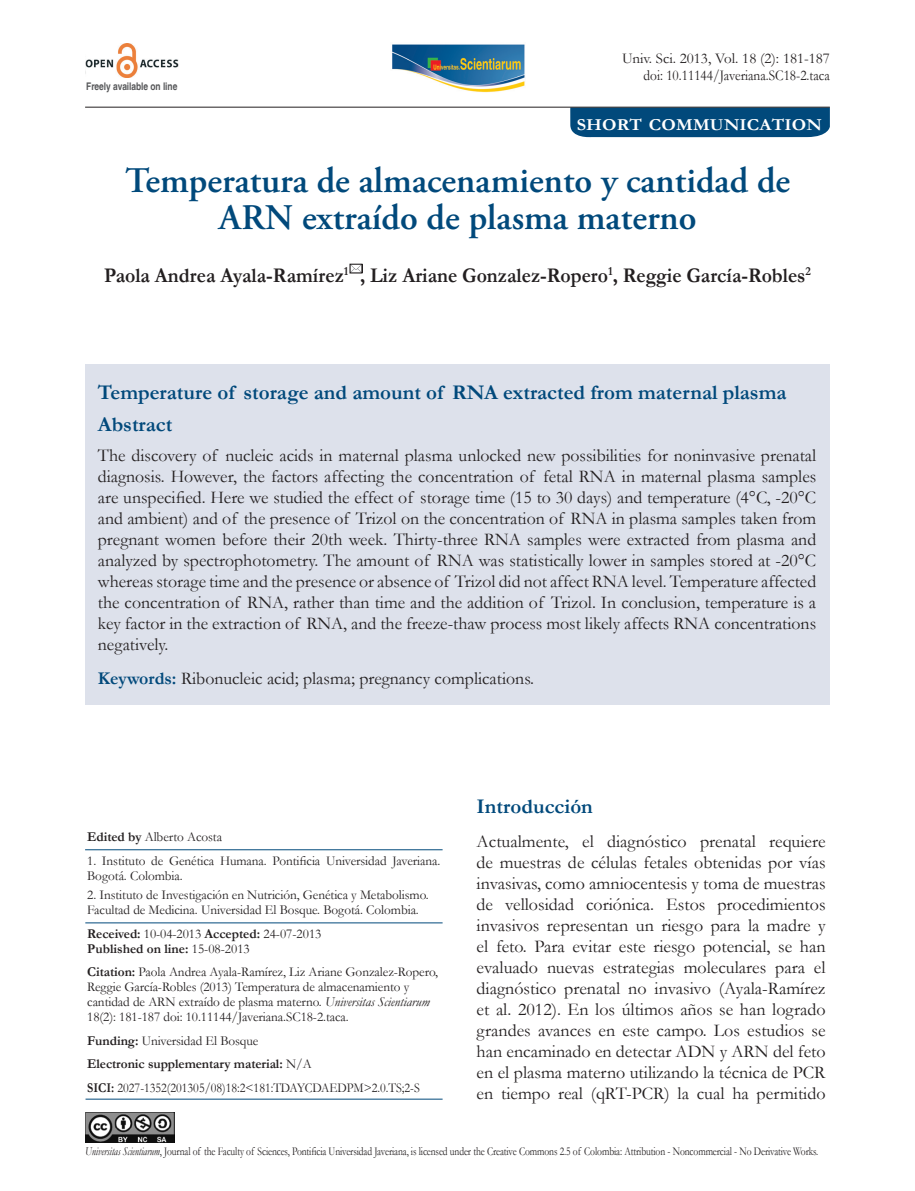
<style>
.page{position:relative;width:915px;height:1191px;background:#fff}
.page>*{position:absolute;margin:0;border:0;box-sizing:border-box;transform-origin:0 0}
.t1{font:600 36px/37.5px "Adobe Garamond Pro";color:#01497b;text-align:center}
.t2{font:700 21px/32px "Garamond";color:#01497b}
.t3{font:700 21px "Garamond";color:#231f20;scale:.94 1}
.t4{font:18px/21px "Garamond";color:#231f20;text-align:justify}
.t5{font:700 16.8px "Garamond";letter-spacing:.005em;color:#fff;scale:1.09 1}
.t6{font:15px/16.5px "Garamond";color:#231f20;text-align:right}
.t7{font:13.5px/15px "Garamond";letter-spacing:-.005em;color:#231f20}
.t8{font:700 13.5px/15px "Garamond";color:#231f20}
.t9{font:12px "Garamond";letter-spacing:-.01em;color:#231f20;scale:.8 1}
.t10{font:700 10.5px "Helvetica";letter-spacing:-.005em;color:#57585a;scale:.8 1}
.s1{font-weight:700;color:#01497b}
.s2{font-weight:700}
.s3{font-weight:400}
.s4{font-style:italic}
</style>
<div class="page">
<div style="left:570px;top:108px;width:259px;height:30px;background:#01497b"></div>
<img style="left:85px;top:1112px;width:90px;height:30px">
<div style="left:85px;top:364px;width:743px;height:341px;background:#dde1eb"></div>
<hr style="left:85px;top:849px;width:357px;height:1px;background:#01497b">
<hr style="left:85px;top:107px;width:744px;height:1px;background:#231f20">
<img style="left:392px;top:44px;width:133px;height:49px">
<img style="left:85px;top:44px;width:93px;height:33px">
<hr style="left:85px;top:922px;width:357px;height:1px;background:#01497b">
<hr style="left:85px;top:1098px;width:357px;height:1px;background:#01497b">
<svg style="left:351px;top:266px;width:9px;height:5px"></svg>
<div style="left:349px;top:264px;width:13px;height:9px;border:1px solid #231f20"></div>
<p class="t10" style="left:86px;top:80px;width:115px">Freely available on line</p>
<p class="t6" style="left:621px;top:50px;width:209px">Univ. Sci. 2013, Vol. 18 (2): 181-187 doi: 10.11144/Javeriana.SC18-2.taca</p>
<p class="t5" style="left:576px;top:113px;width:226px">short communication</p>
<h1 class="t1" style="left:125px;top:162px;width:666px">Temperatura de almacenamiento y cantidad de<br>ARN extraído de plasma materno</h1>
<p class="t3" style="left:104px;top:261px;width:753px">Paola Andrea Ayala-Ramírez<sup>1</sup> , Liz Ariane Gonzalez-Ropero<sup>1</sup>, Reggie García-Robles<sup>2</sup></p>
<p class="t2" style="left:98px;top:376px;width:690px">Temperature of storage and amount of RNA extracted from maternal plasma<br>Abstract</p>
<p class="t4" style="left:98px;top:444px;width:719px">The discovery of nucleic acids in maternal plasma unlocked new possibilities for noninvasive prenatal diagnosis. However, the factors affecting the concentration of fetal RNA in maternal plasma samples are unspecified. Here we studied the effect of storage time (15 to 30 days) and temperature (4°C, -20°C and ambient) and of the presence of Trizol on the concentration of RNA in plasma samples taken from pregnant women before their 20th week. Thirty-three RNA samples were extracted from plasma and analyzed by spectrophotometry. The amount of RNA was statistically lower in samples stored at -20°C whereas storage time and the presence or absence of Trizol did not affect RNA level. Temperature affected the concentration of RNA, rather than time and the addition of Trizol. In conclusion, temperature is a key factor in the extraction of RNA, and the freeze-thaw process most likely affects RNA concentrations negatively.</p>
<p class="t4" style="left:98px;top:667px;width:437px"><span class="s1">Keywords:</span> Ribonucleic acid; plasma; pregnancy complications.</p>
<p class="t7" style="left:87px;top:829px;width:136px"><span class="s2">Edited by</span> Alberto Acosta</p>
<p class="t7" style="left:87px;top:852px;width:354px">1. Instituto de Genética Humana. Pontificia Universidad Javeriana.<br>Bogotá. Colombia.</p>
<p class="t7" style="left:87px;top:887px;width:343px">2. Instituto de Investigación en Nutrición, Genética y Metabolismo.<br>Facultad de Medicina. Universidad El Bosque. Bogotá. Colombia.</p>
<p class="t8" style="left:87px;top:925px;width:236px">Received: <span class="s3">10-04-2013</span> Accepted: <span class="s3">24-07-2013<br></span>Published on line: <span class="s3">15-08-2013</span></p>
<p class="t7" style="left:87px;top:964px;width:352px"><span class="s2">Citation:</span> Paola Andrea Ayala-Ramírez, Liz Ariane Gonzalez-Ropero, Reggie García-Robles (2013) Temperatura de almacenamiento y cantidad de ARN extraído de plasma materno. <span class="s4">Universitas Scientiarum </span>18(2): 181-187 doi: 10.11144/Javeriana.SC18-2.taca.</p>
<p class="t7" style="left:87px;top:1028px;width:334px;line-height:23.5px"><span class="s2">Funding:</span> Universidad El Bosque<br><span class="s2">Electronic supplementary material:</span> N/A<br><span class="s2">sici:</span> 2027-1352(201305/08)18:2&lt;181:TDAYCDAEDPM&gt;2.0.TS;2-S</p>
<p class="t2" style="left:476px;top:790px;width:118px">Introducción</p>
<p class="t4" style="left:476px;top:830px;width:350px">Actualmente, el diagnóstico prenatal requiere de muestras de células fetales obtenidas por vías invasivas, como amniocentesis y toma de muestras de vellosidad coriónica. Estos procedimientos invasivos representan un riesgo para la madre y el feto. Para evitar este riesgo potencial, se han evaluado nuevas estrategias moleculares para el diagnóstico prenatal no invasivo (Ayala-Ramírez et al. 2012). En los últimos años se han logrado grandes avances en este campo. Los estudios se han encaminado en detectar ADN y ARN del feto en el plasma materno utilizando la técnica de PCR en tiempo real (qRT-PCR) la cual ha permitido</p>
<p class="t9" style="left:85px;top:1143px;width:917px"><span class="s4">Universitas Scientiarum</span>, Journal of the Faculty of Sciences, Pontificia Universidad Javeriana, is licensed under the Creative Commons 2.5 of Colombia: Attribution - Noncommercial - No Derivative Works.</p>
</div>
